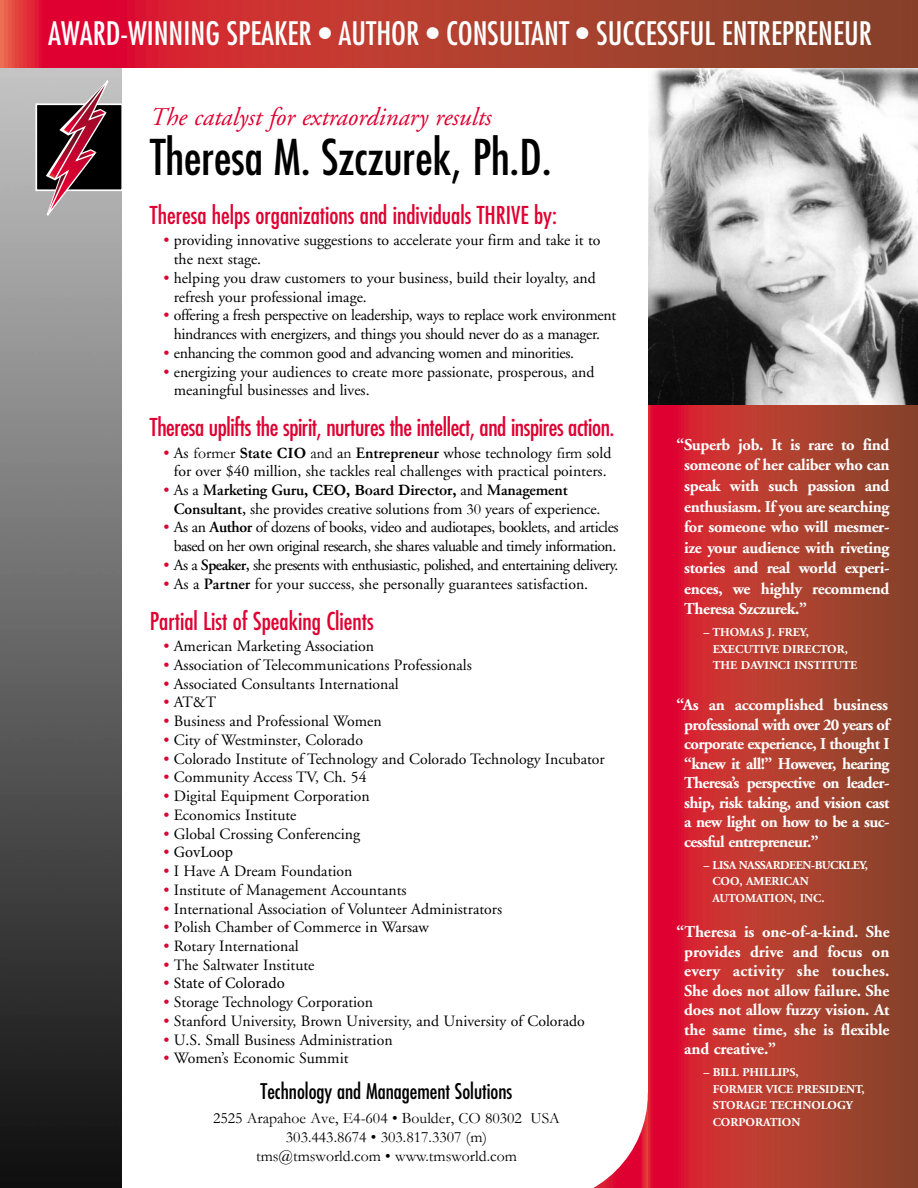
<style>
.page{position:relative;width:918px;height:1188px;background:#fff}
.page>*{position:absolute;margin:0;border:0;box-sizing:border-box;transform-origin:0 0}
.t1{font:condensed 48px "Futura";color:#000}
.t2{font:condensed 31.5px "Futura";color:#fff}
.t3{font:italic 25.5px "Adobe Garamond";color:#df0031}
.t4{font:condensed 24px "Futura";color:#df0031}
.t5{font:condensed 21px "Futura";color:#000}
.t6{font:700 16.5px/19.5px "Adobe Garamond";letter-spacing:-.02em;color:#fff;text-align:justify}
.t7{font:15.75px/18.8px "Adobe Garamond";color:#000}
.t8{font:15.75px/18.6px "Adobe Garamond";letter-spacing:-.035em;color:#000;text-align:center}
.t9{font:15.75px/18.8px "Adobe Garamond";letter-spacing:-.02em;color:#000;text-align:center}
.t10{font:15.75px/18.8px "Garamond";color:#000;text-align:center}
.t11{font:15.75px "Minion Pro";color:#000}
.t12{font:700 12px/16.5px "Adobe Garamond";color:#fff}
.t13{font:700 12px/16.5px "Adobe Garamond";letter-spacing:-.035em;color:#fff}
.s1{color:#df0031}
.s2{font-family:"Garamond"}
.s3{font-family:"Garamond";font-weight:700}
.s4{font-weight:600}
.s5{font-family:"Adobe Garamond";color:#df0031}
</style>
<div class="page">
<img style="left:0;top:68px;width:122px;height:1120px">
<div style="left:35px;top:103px;width:88px;height:88px;background:#000;border:2px solid #fff"></div>
<svg style="left:46px;top:79px;width:64px;height:138px"></svg>
<img style="left:648px;top:68px;width:270px;height:337px">
<svg style="left:648px;top:405px;width:270px;height:783px;background:#b4352f"></svg>
<svg style="left:0;top:0;width:918px;height:68px;background:#b5352f"></svg>
<svg style="left:593px;top:1093px;width:55px;height:95px"></svg>
<h2 class="t2" style="left:48px;top:19px;width:825px">AWARD-WINNING SPEAKER • AUTHOR • CONSULTANT • SUCCESSFUL ENTREPRENEUR</h2>
<h3 class="t3" style="left:150px;top:107px;width:343px">The catalyst for extraordinary results</h3>
<h1 class="t1" style="left:150px;top:136px;width:403px">Theresa M. Szczurek, Ph.D.</h1>
<h3 class="t4" style="left:150px;top:204px;width:409px">Theresa helps organizations and individuals THRIVE by:</h3>
<p class="t7" style="left:174px;top:232px;width:428px;text-indent:-10px"><span class="s1">•</span> providing innovative suggestions to accelerate your firm and take it to the next stage.</p>
<p class="t7" style="left:174px;top:270px;width:423px;text-indent:-10px"><span class="s1">•</span> helping you draw customers to your business, build their loyalty, and refresh your professional image.</p>
<p class="t9" style="left:163px;top:307px;width:454px"><span class="s1">•</span> offering a fresh perspective on leadership, ways to replace work environment hindrances with energizers, and things you should never do as a manager.</p>
<p class="t9" style="left:163px;top:345px;width:412px"><span class="s1">•</span> enhancing the common good and advancing women and minorities.</p>
<p class="t7" style="left:174px;top:364px;width:422px;text-indent:-10px"><span class="s1">•</span> energizing your audiences to create more passionate, prosperous, and meaningful businesses and lives.</p>
<h3 class="t4" style="left:150px;top:416px;width:466px">Theresa uplifts the spirit, nurtures the intellect, and inspires action.</h3>
<p class="t7" style="left:163px;top:445px;width:449px;text-align:center"><span class="s1">•</span> As <span class="s2">former</span> <span class="s3">State CIO</span> <span class="s2">and</span> a<span class="s2">n</span> <span class="s4">Entrepreneur</span> whose technology <span class="s2">firm</span> sold for over $40 million, she tackles real challenges with practical pointers.</p>
<p class="t7" style="left:174px;top:482px;width:428px;text-indent:-10px"><span class="s1">•</span> As a <span class="s4">Marketing Guru</span><span class="s3">, CEO, Board Director,</span> and <span class="s4">Management<br>Consultant,</span> she provides creative solutions from <span class="s2">30</span> years of experience.</p>
<p class="t8" style="left:163px;top:520px;width:457px"><span class="s1">•</span> As an <span class="s4">Author</span> of dozens of books, video and audiotapes, booklets, and articles based on her own original research, she shares valuable and timely information.</p>
<p class="t8" style="left:163px;top:557px;width:457px"><span class="s1">•</span> As a <span class="s4">Speaker,</span> she presents with enthusiastic, polished, and entertaining delivery.</p>
<p class="t7" style="left:163px;top:576px;width:426px"><span class="s1">•</span> As a <span class="s4">Partner</span> for your success, she personally guarantees satisfaction.</p>
<h3 class="t4" style="left:150px;top:610px;width:225px">Partial List of Speaking Clients</h3>
<p class="t7" style="left:163px;top:638px;width:212px"><span class="s1">•</span> American Marketing Association</p>
<p class="t7" style="left:163px;top:657px;width:310px"><span class="s1">•</span> Association of Telecommunications Professionals</p>
<p class="t7" style="left:163px;top:676px;width:237px"><span class="s1">•</span> Associated Consultants International</p>
<p class="t7" style="left:163px;top:694px;width:54px"><span class="s1">•</span> AT&amp;T</p>
<p class="t7" style="left:163px;top:713px;width:220px"><span class="s1">•</span> Business and Professional Women</p>
<p class="t7" style="left:163px;top:732px;width:201px"><span class="s1">•</span> City of Westminster, Colorado</p>
<p class="t7" style="left:163px;top:751px;width:443px"><span class="s1">•</span> Colorado Institute of Technology and Colorado Technology Incubator</p>
<p class="t7" style="left:163px;top:769px;width:205px"><span class="s1">•</span> Community Access TV, Ch. 54</p>
<p class="t7" style="left:163px;top:788px;width:208px"><span class="s1">•</span> Digital Equipment Corporation</p>
<p class="t7" style="left:163px;top:807px;width:135px"><span class="s1">•</span> Economics Institute</p>
<p class="t7" style="left:163px;top:826px;width:198px"><span class="s1">•</span> Global Crossing Conferencing</p>
<p class="t11" style="left:163px;top:842px;width:71px"><span class="s5">•</span> GovLoop</p>
<p class="t7" style="left:163px;top:863px;width:190px"><span class="s1">•</span> I Have A Dream Foundation</p>
<p class="t7" style="left:163px;top:882px;width:245px"><span class="s1">•</span> Institute of Management Accountants</p>
<p class="t7" style="left:163px;top:901px;width:340px"><span class="s1">•</span> International Association of Volunteer Administrators</p>
<p class="t7" style="left:163px;top:919px;width:267px"><span class="s1">•</span> Polish Chamber of Commerce in Warsaw</p>
<p class="t7" style="left:163px;top:938px;width:137px"><span class="s1">•</span> Rotary International</p>
<p class="t7" style="left:163px;top:957px;width:153px"><span class="s1">•</span> The Saltwater Institute</p>
<p class="t11" style="left:163px;top:973px;width:123px"><span class="s5">•</span> State of Colorado</p>
<p class="t7" style="left:163px;top:994px;width:211px"><span class="s1">•</span> Storage Technology Corporation</p>
<p class="t7" style="left:163px;top:1013px;width:423px"><span class="s1">•</span> Stanford University, Brown University, and University of Colorado</p>
<p class="t7" style="left:163px;top:1032px;width:231px"><span class="s1">•</span> U.S. Small Business Administration</p>
<p class="t7" style="left:163px;top:1051px;width:187px"><span class="s1">•</span> Women’s Economic Summit</p>
<h3 class="t5" style="left:261px;top:1081px;width:253px">Technology and Management Solutions</h3>
<p class="t10" style="left:213px;top:1108px;width:348px">2525 Arapahoe Ave, E4-604 • Boulder, CO 80302 USA<br>303.443.8674 • 303.817.3307 (m)<br>tms@tmsworld.com • www.tmsworld.com</p>
<p class="t6" style="left:684px;top:436px;width:207px;line-height:20.5px;text-indent:-8px">“Superb job. It is rare to find someone of her caliber who can speak with such passion and enthusiasm. If you are searching for someone who will mesmer&shy;ize your audience with riveting stories and real world experi&shy;ences, we highly recommend Theresa Szczurek.”</p>
<p class="t12" style="left:713px;top:625px;width:146px;text-indent:-9px">– THOMAS J. FREY,<br>EXECUTIVE DIRECTOR,<br>THE DAVINCI INSTITUTE</p>
<p class="t6" style="left:684px;top:697px;width:207px;text-indent:-8px">“As an accomplished business professional with over 20 years of corporate experience, I thought I “knew it all!” However, hearing Theresa’s perspective on leader&shy;ship, risk taking, and vision cast a new light on how to be a suc&shy;cessful entrepreneur.”</p>
<p class="t13" style="left:712px;top:858px;width:157px;text-indent:-9px">– LISA NASSARDEEN-BUCKLEY,<br>COO, AMERICAN<br>AUTOMATION, INC.</p>
<p class="t6" style="left:684px;top:924px;width:207px;text-indent:-8px">“Theresa is one-of-a-kind. She provides drive and focus on every activity she touches.<br>She does not allow failure. She does not allow fuzzy vision. At the same time, she is flexible and creative.”</p>
<p class="t12" style="left:713px;top:1065px;width:153px;text-indent:-9px">– BILL PHILLIPS,<br>FORMER VICE PRESIDENT,<br>STORAGE TECHNOLOGY<br>CORPORATION</p>
</div>
